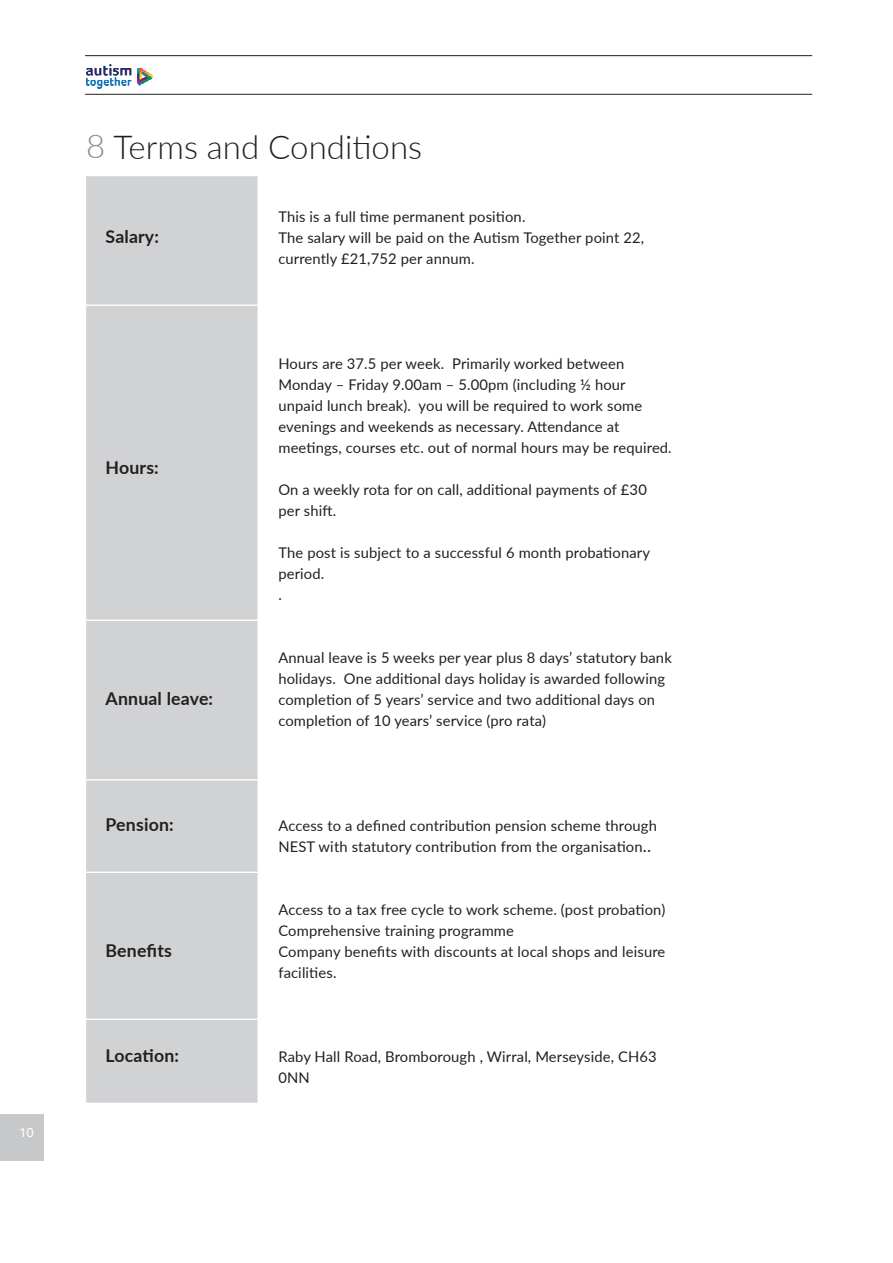
<style>
.page{position:relative;width:893px;height:1263px;background:#fff}
.page>*{position:absolute;margin:0;border:0;box-sizing:border-box;transform-origin:0 0}
.t1{font:300 33px "Lato";color:#231f20}
.body_copy{font:700 17.7px "Lato";letter-spacing:.01em;color:#231f20}
.body_copy-2{font:14.7px/21px "Lato";letter-spacing:.01em;color:#231f20}
.t2{font:13.5px "Foco";color:#fff}
.s1{color:#8a8c8f}
.s2{font-size:17.1px}
</style>
<div class="page">
<div style="left:0;top:1114px;width:43px;height:46px;background:#c7c8ca"></div>
<hr style="left:85px;top:55px;width:727px;height:1px;background:#231f20">
<hr style="left:85px;top:94px;width:727px;height:1px;background:#231f20">
<img style="left:86px;top:64px;width:67px;height:24px">
<div style="left:86px;top:176px;width:171px;height:926px;background:#d1d2d4"></div>
<hr style="left:85px;top:304px;width:173px;height:2px;background:#fff">
<hr style="left:85px;top:619px;width:173px;height:2px;background:#fff">
<hr style="left:85px;top:779px;width:173px;height:2px;background:#fff">
<hr style="left:85px;top:871px;width:173px;height:2px;background:#fff">
<hr style="left:85px;top:1018px;width:173px;height:2px;background:#fff">
<p class="t2" style="left:19px;top:1123px;width:16px">10</p>
<p class="t1" style="left:86px;top:124px;width:337px"><span class="s1">8</span> Terms and Conditions</p>
<p class="body_copy" style="left:106px;top:224px;width:55px">Salary:</p>
<p class="body_copy" style="left:106px;top:455px;width:55px">Hours:</p>
<p class="body_copy" style="left:106px;top:686px;width:109px">Annual leave:</p>
<p class="body_copy-2" style="left:278px;top:206px;width:249px">This is a full time permanent position.</p>
<p class="body_copy-2" style="left:278px;top:227px;width:367px">The salary will be paid on the Autism Together point 22, currently £21,752 per annum.</p>
<p class="body_copy-2" style="left:278px;top:353px;width:395px">Hours are 37.5 per week. Primarily worked between Monday – Friday 9.00am – 5.00pm (including ½ hour unpaid lunch break). you will be required to work some evenings and weekends as necessary. Attendance at meetings, courses etc. out of normal hours may be required.</p>
<p class="body_copy-2" style="left:278px;top:479px;width:370px">On a weekly rota for on call, additional payments of £30 per shift.</p>
<p class="body_copy-2" style="left:278px;top:542px;width:373px">The post is subject to a successful 6 month probationary period.</p>
<p class="body_copy-2" style="left:278px;top:584px;width:5px">.</p>
<p class="body_copy-2" style="left:278px;top:647px;width:395px">Annual leave is 5 weeks per year plus 8 days’ statutory bank holidays. One additional days holiday is awarded following completion of 5 years’ service and two additional days on completion of 10 years’ service (pro rata)</p>
<p class="body_copy" style="left:106px;top:812px;width:70px">Pension:</p>
<p class="body_copy-2" style="left:278px;top:815px;width:380px">Access to a defined contribution pension scheme through<br>NEST with statutory contribution from the organisation<span class="s2">..</span></p>
<p class="body_copy" style="left:106px;top:938px;width:68px">Benefits</p>
<p class="body_copy-2" style="left:278px;top:899px;width:388px">Access to a tax free cycle to work scheme. (post probation)</p>
<p class="body_copy-2" style="left:278px;top:920px;width:237px">Comprehensive training programme</p>
<p class="body_copy-2" style="left:278px;top:941px;width:388px">Company benefits with discounts at local shops and leisure facilities.</p>
<p class="body_copy" style="left:106px;top:1043px;width:75px">Location:</p>
<p class="body_copy-2" style="left:278px;top:1046px;width:380px">Raby Hall Road, Bromborough , Wirral, Merseyside, CH63<br>0NN</p>
</div>
